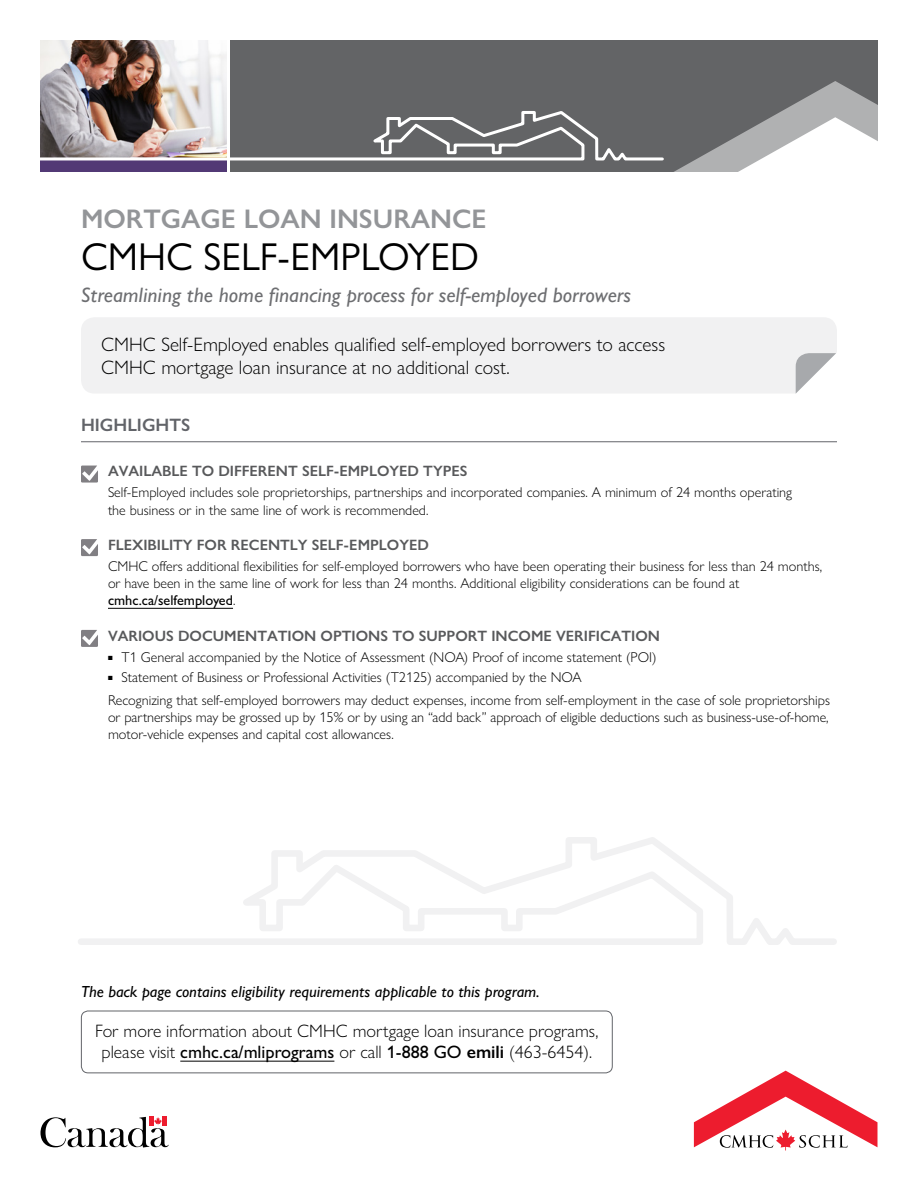
<style>
.page{position:relative;width:918px;height:1188px;background:#fff}
.page>*{position:absolute;margin:0;border:0;box-sizing:border-box;transform-origin:0 0}
.H1_MU_SubTitle{font:39px "Gill Sans Nova";color:#000}
.H1_MU_SubTitle-2{font:600 27px "Gill Sans Nova";color:#939598}
.H1_MU_SubTitle-3{font:italic 500 21px "Gill Sans Nova";color:#6d6e71}
.P_MU_Intro{font:300 19.5px/22.5px "Gill Sans Nova";color:#000}
.P_Body-CallToAction{font:300 18px/21px "Gill Sans Nova";color:#000;text-align:center}
.H2_MU_Subhead1{font:600 18px "Gill Sans Nova";color:#626469}
.P_Body-BackPage{font:italic 500 16.2px "Gill Sans Nova";color:#000}
.H3_MU_Subhead1{font:600 15px "Gill Sans Nova";color:#58595b}
.P_MU_Body{font:300 14.25px/17.2px "Gill Sans Nova";color:#000}
.s1{font-weight:500}
.s2{font-weight:600}
</style>
<div class="page">
<svg style="left:78px;top:837px;width:759px;height:108px"></svg>
<hr style="left:81px;top:441px;width:756px;height:1px;background:#626469">
<hr style="left:108px;top:608px;width:125px;height:1px;background:#000">
<svg style="left:81px;top:466px;width:17px;height:17px"></svg>
<svg style="left:81px;top:539px;width:17px;height:17px"></svg>
<svg style="left:81px;top:630px;width:17px;height:17px"></svg>
<hr style="left:180px;top:1061px;width:154px;height:1px;background:#000">
<div style="left:81px;top:1011px;width:532px;height:62px;border:1px solid #626469;border-radius:7px"></div>
<div style="left:81px;top:317px;width:756px;height:77px;background:#f1f1f2;border-radius:14px"></div>
<svg style="left:795px;top:353px;width:42px;height:41px"></svg>
<svg style="left:40px;top:1117px;width:129px;height:31px"></svg>
<svg style="left:694px;top:1071px;width:183px;height:79px"></svg>
<img style="left:40px;top:40px;width:187px;height:41px">
<div style="left:230px;top:40px;width:648px;height:132px;background:#636466"></div>
<svg style="left:40px;top:81px;width:838px;height:91px"></svg>
<h1 class="H1_MU_SubTitle-2" style="left:81px;top:202px;width:407px">MORTGAGE LOAN INSURANCE</h1>
<h1 class="H1_MU_SubTitle" style="left:81px;top:233px;width:400px">CMHC SELF-EMPLOYED</h1>
<h1 class="H1_MU_SubTitle-3" style="left:81px;top:282px;width:552px">Streamlining the home financing process for self-employed borrowers</h1>
<p class="P_MU_Intro" style="left:101px;top:333px;width:566px">CMHC Self-Employed enables qualified self-employed borrowers to access<br>CMHC mortgage loan insurance at no additional cost.</p>
<h2 class="H2_MU_Subhead1" style="left:81px;top:413px;width:111px">HIGHLIGHTS</h2>
<h3 class="H3_MU_Subhead1" style="left:108px;top:462px;width:361px">AVAILABLE TO DIFFERENT SELF-EMPLOYED TYPES</h3>
<p class="P_MU_Body" style="left:108px;top:484px;width:686px">Self-Employed includes sole proprietorships, partnerships and incorporated companies. A minimum of 24 months operating the business or in the same line of work is recommended.</p>
<h3 class="H3_MU_Subhead1" style="left:108px;top:536px;width:322px">FLEXIBILITY FOR RECENTLY SELF-EMPLOYED</h3>
<p class="P_MU_Body" style="left:108px;top:557px;width:716px">CMHC offers additional flexibilities for self-employed borrowers who have been operating their business for less than 24 months, or have been in the same line of work for less than 24 months. Additional eligibility considerations can be found at <span class="s1">cmhc.ca/selfemployed</span>.</p>
<h3 class="H3_MU_Subhead1" style="left:108px;top:627px;width:554px">VARIOUS DOCUMENTATION OPTIONS TO SUPPORT INCOME VERIFICATION</h3>
<p class="P_MU_Body" style="left:108px;top:648px;width:550px">■ T1 General accompanied by the Notice of Assessment (NOA) Proof of income statement (POI)</p>
<p class="P_MU_Body" style="left:108px;top:668px;width:475px">■ Statement of Business or Professional Activities (T2125) accompanied by the NOA</p>
<p class="P_MU_Body" style="left:108px;top:691px;width:724px;text-align:justify">Recognizing that self-employed borrowers may deduct expenses, income from self-employment in the case of sole proprietorships or partnerships may be grossed up by 15% or by using an “add back” approach of eligible deductions such as business-use-of-home, motor-vehicle expenses and capital cost allowances.</p>
<p class="P_Body-BackPage" style="left:81px;top:982px;width:460px">The back page contains eligibility requirements applicable to this program.</p>
<p class="P_Body-CallToAction" style="left:95px;top:1020px;width:505px">For more information about CMHC mortgage loan insurance programs, please visit <span class="s1">cmhc.ca/mliprograms</span> or call <span class="s1">1-888 GO</span> <span class="s2">emili</span> (463-6454).</p>
</div>
